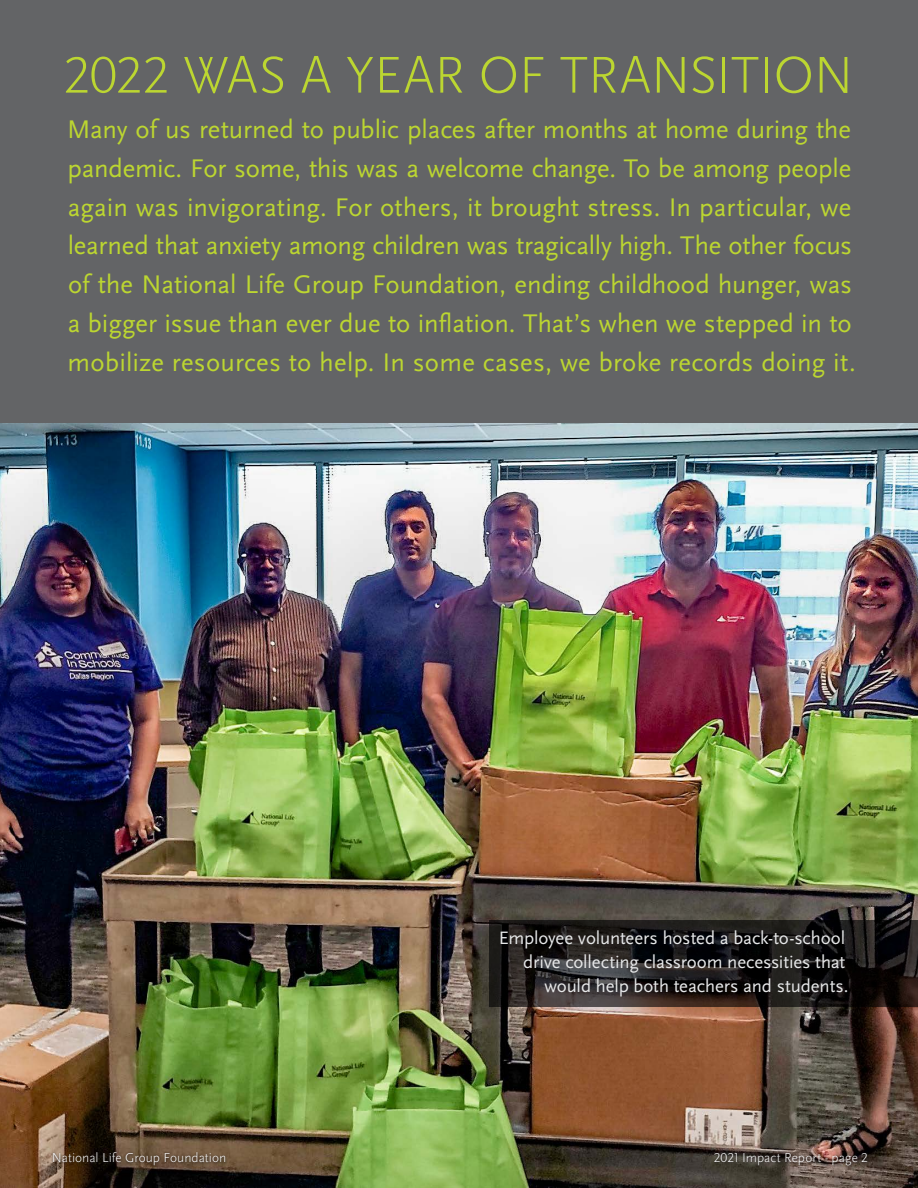
<style>
.page{position:relative;width:918px;height:1188px;background:#fff}
.page>*{position:absolute;margin:0;border:0;box-sizing:border-box;transform-origin:0 0}
.t1{font:300 54px "Scala Sans OT";letter-spacing:-.01em;color:#bcd631}
.t2{font:26.7px/38.8px "Scala Sans OT";color:#bcd631}
.t3{font:18.75px/24px "Scala Sans OT";letter-spacing:-.005em;color:#e6e7e8;text-align:right}
.t4{font:300 13.5px "Scala Sans OT";color:#fff}
</style>
<div class="page">
<img style="left:0;top:422px;width:918px;height:766px">
<div style="left:0;top:0;width:918px;height:422px;background:#636466"></div>
<div style="left:712px;top:1151px;width:158px;height:17px;background:#231f20;opacity:.96"></div>
<div style="left:51px;top:1150px;width:176px;height:18px;background:#231f20;opacity:.96"></div>
<svg style="left:489px;top:920px;width:429px;height:87px;background:#1d1919"></svg>
<h1 class="t1" style="left:63px;top:43px;width:792px">2022 WAS A YEAR OF TRANSITION</h1>
<p class="t2" style="left:67px;top:110px;width:790px">Many of us returned to public places after months at home during the pandemic. For some, this was a welcome change. To be among people again was invigorating. For others, it brought stress. In particular, we learned that anxiety among children was tragically high. The other focus of the National Life Group Foundation, ending childhood hunger, was a bigger issue than ever due to inflation. That’s when we stepped in to mobilize resources to help. In some cases, we broke records doing it.</p>
<p class="t3" style="left:499px;top:926px;width:351px">Employee volunteers hosted a back-to-school drive collecting classroom necessities that would help both teachers and students.</p>
<p class="t4" style="left:52px;top:1150px;width:176px">National Life Group Foundation</p>
<p class="t4" style="left:714px;top:1150px;width:156px">2021 Impact Report - page 2</p>
</div>
